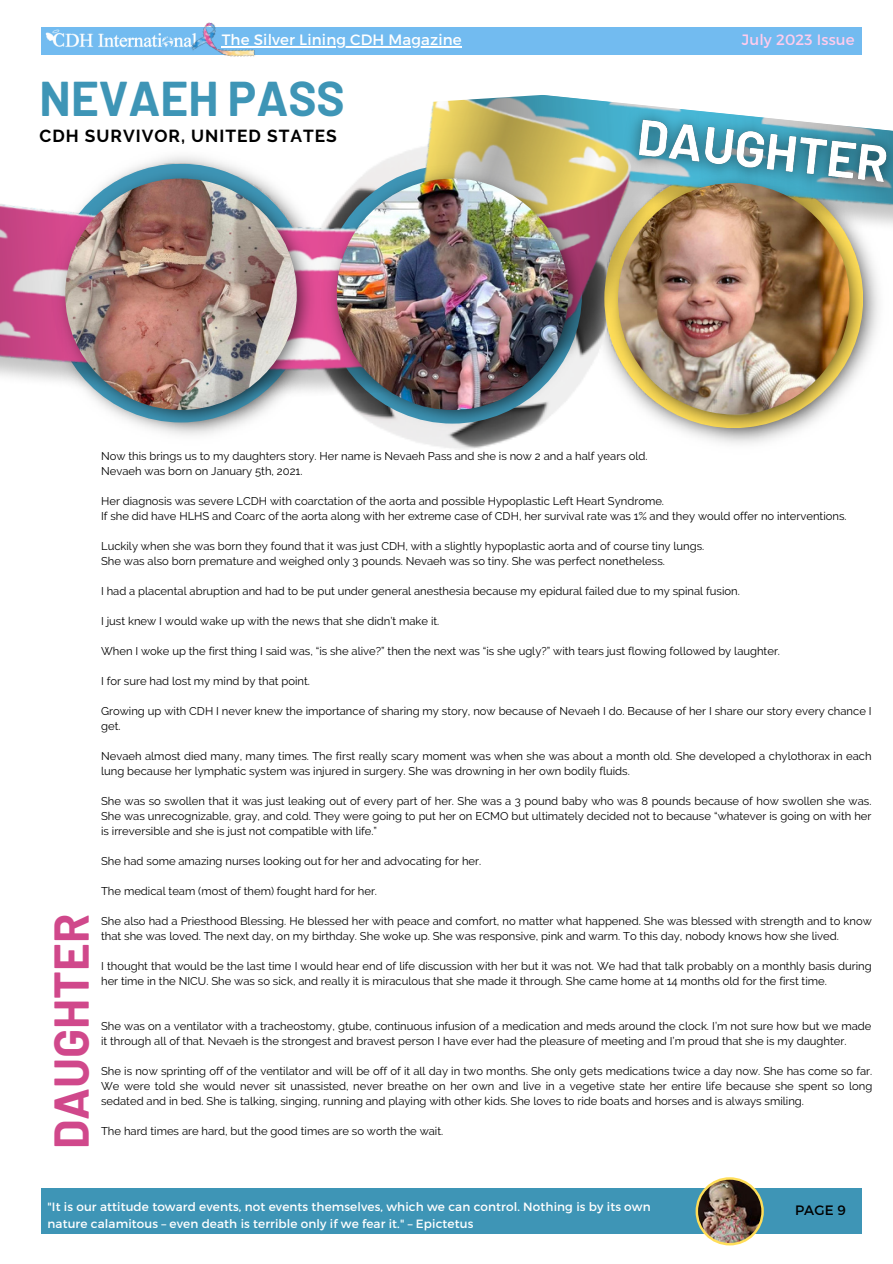
<style>
.page{position:relative;width:893px;height:1264px;background:#fff}
.page>*{position:absolute;margin:0;border:0;box-sizing:border-box;transform-origin:0 0}
.t1{font:700 47.7px "Barlow";color:#3e95b6}
.t2{font:700 47.7px "Barlow";color:#d0488b}
.t3{font:700 17.4px "Raleway";letter-spacing:.055em;color:#000}
.t4{font:15px "Montserrat";letter-spacing:.01em;color:#fff}
.t5{font:15px "Montserrat";letter-spacing:.01em;color:#ffcced}
.t6{font:13.65px "Montserrat";color:#000}
.t7{font:12px/17px "Montserrat";letter-spacing:.01em;color:#fff}
.t8{font:11.25px/15px "Raleway";color:#000}
</style>
<div class="page">
<img style="left:402px;top:437px;width:114px;height:13px">
<img style="left:0;top:96px;width:892px;height:284px">
<img style="left:47px;top:159px;width:270px;height:276px">
<img style="left:65px;top:178px;width:232px;height:232px;border-radius:50%">
<img style="left:599px;top:165px;width:275px;height:277px">
<img style="left:618px;top:183px;width:231px;height:231px;border-radius:50%">
<img style="left:317px;top:159px;width:276px;height:278px">
<img style="left:337px;top:178px;width:231px;height:232px;border-radius:50%">
<div style="left:41px;top:1188px;width:820px;height:45px;background:#3e95b6"></div>
<div style="left:41px;top:28px;width:820px;height:27px;background:#72bbf0"></div>
<img style="left:46px;top:29px;width:145px;height:19px">
<img style="left:191px;top:22px;width:70px;height:35px">
<hr style="left:222px;top:46px;width:240px;height:1px;background:#fff">
<svg style="left:695px;top:1177px;width:68px;height:68px"></svg>
<img style="left:698px;top:1179px;width:63px;height:63px;border-radius:50%">
<img style="left:608px;top:148px;width:284px;height:72px">
<svg style="left:518px;top:95px;width:374px;height:53px"></svg>
<p class="t4" style="left:222px;top:30px;width:241px">The Silver Lining CDH Magazine</p>
<p class="t5" style="left:741px;top:30px;width:114px">July 2023 Issue</p>
<p class="t1" style="left:40px;top:68px;width:307px">NEVAEH PASS</p>
<p class="t3" style="left:40px;top:126px;width:298px">CDH SURVIVOR, UNITED STATES</p>
<p class="t2" style="left:41px;top:1149px;width:237px;rotate:-90deg">DAUGHTER</p>
<p class="t8" style="left:101px;top:449px;width:548px">Now this brings us to my daughters story. Her name is Nevaeh Pass and she is now 2 and a half years old.</p>
<p class="t8" style="left:101px;top:464px;width:203px">Nevaeh was born on January 5th, 2021.</p>
<p class="t8" style="left:101px;top:494px;width:564px">Her diagnosis was severe LCDH with coarctation of the aorta and possible Hypoplastic Left Heart Syndrome.</p>
<p class="t8" style="left:101px;top:509px;width:747px">If she did have HLHS and Coarc of the aorta along with her extreme case of CDH, her survival rate was 1% and they would offer no interventions.</p>
<p class="t8" style="left:101px;top:539px;width:604px">Luckily when she was born they found that it was just CDH, with a slightly hypoplastic aorta and of course tiny lungs.</p>
<p class="t8" style="left:101px;top:554px;width:565px">She was also born premature and weighed only 3 pounds. Nevaeh was so tiny. She was perfect nonetheless.</p>
<p class="t8" style="left:101px;top:583px;width:640px">I had a placental abruption and had to be put under general anesthesia because my epidural failed due to my spinal fusion.</p>
<p class="t8" style="left:101px;top:613px;width:340px">I just knew I would wake up with the news that she didn’t make it.</p>
<p class="t8" style="left:101px;top:643px;width:680px">When I woke up the first thing I said was, “is she alive?” then the next was “is she ugly?” with tears just flowing followed by laughter.</p>
<p class="t8" style="left:101px;top:673px;width:210px">I for sure had lost my mind by that point.</p>
<p class="t8" style="left:101px;top:703px;width:772px">Growing up with CDH I never knew the importance of sharing my story, now because of Nevaeh I do. Because of her I share our story every chance I get.</p>
<p class="t8" style="left:101px;top:748px;width:771px">Nevaeh almost died many, many times. The first really scary moment was when she was about a month old. She developed a chylothorax in each lung because her lymphatic system was injured in surgery. She was drowning in her own bodily fluids.</p>
<p class="t8" style="left:101px;top:793px;width:771px;text-align:justify">She was so swollen that it was just leaking out of every part of her. She was a 3 pound baby who was 8 pounds because of how swollen she was.<br>She was unrecognizable, gray, and cold. They were going to put her on ECMO but ultimately decided not to because “whatever is going on with her is irreversible and she is just not compatible with life.”</p>
<p class="t8" style="left:101px;top:853px;width:381px">She had some amazing nurses looking out for her and advocating for her.</p>
<p class="t8" style="left:101px;top:883px;width:277px">The medical team (most of them) fought hard for her.</p>
<p class="t8" style="left:101px;top:913px;width:772px">She also had a Priesthood Blessing. He blessed her with peace and comfort, no matter what happened. She was blessed with strength and to know that she was loved. The next day, on my birthday. She woke up. She was responsive, pink and warm. To this day, nobody knows how she lived.</p>
<p class="t8" style="left:101px;top:958px;width:772px">I thought that would be the last time I would hear end of life discussion with her but it was not. We had that talk probably on a monthly basis during her time in the NICU. She was so sick, and really it is miraculous that she made it through. She came home at 14 months old for the first time.</p>
<p class="t8" style="left:101px;top:1018px;width:771px">She was on a ventilator with a tracheostomy, gtube, continuous infusion of a medication and meds around the clock. I’m not sure how but we made it through all of that. Nevaeh is the strongest and bravest person I have ever had the pleasure of meeting and I’m proud that she is my daughter.</p>
<p class="t8" style="left:101px;top:1063px;width:772px;text-align:justify">She is now sprinting off of the ventilator and will be off of it all day in two months. She only gets medications twice a day now. She has come so far.<br>We were told she would never sit unassisted, never breathe on her own and live in a vegetive state her entire life because she spent so long sedated and in bed. She is talking, singing, running and playing with other kids. She loves to ride boats and horses and is always smiling.</p>
<p class="t8" style="left:101px;top:1123px;width:343px">The hard times are hard, but the good times are so worth the wait.</p>
<p class="t7" style="left:47px;top:1197px;width:604px">"It is our attitude toward events, not events themselves, which we can control. Nothing is by its own nature calamitous – even death is terrible only if we fear it." – Epictetus</p>
<p class="t6" style="left:795px;top:1201px;width:52px">PAGE 9</p>
</div>
